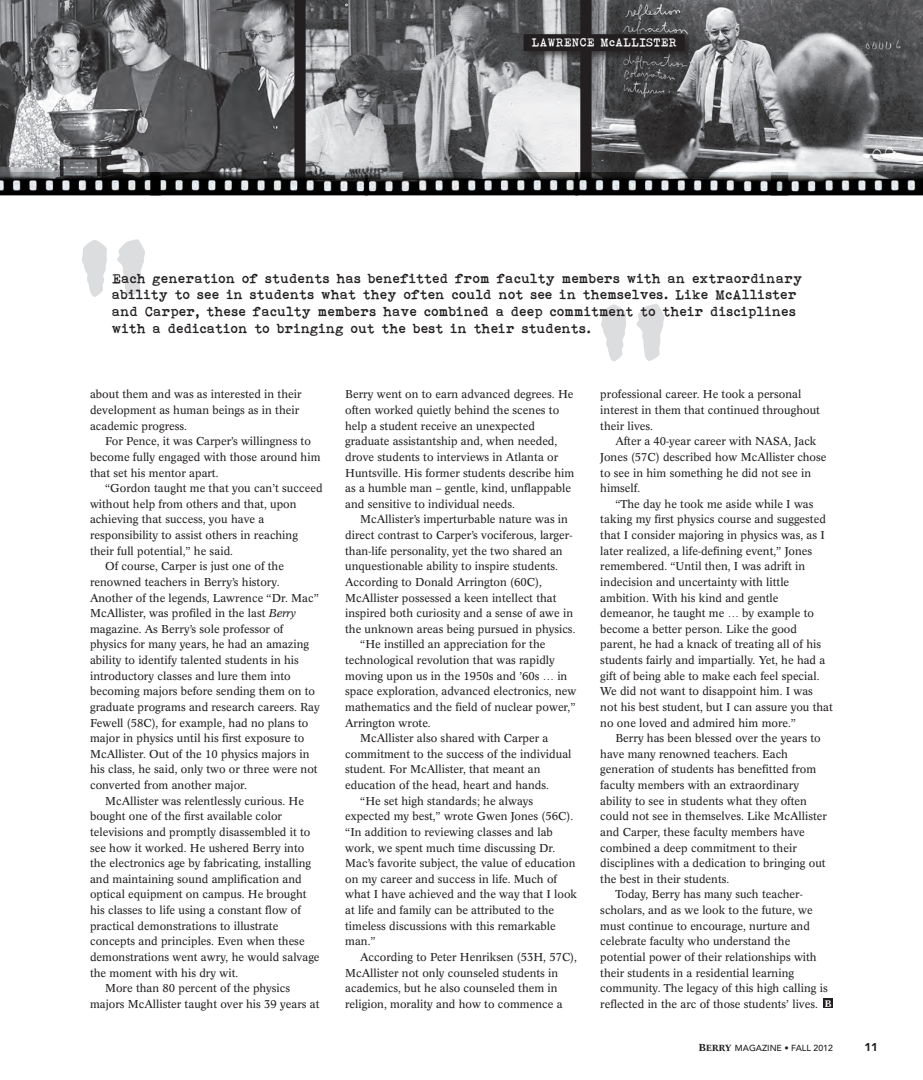
<style>
.page{position:relative;width:923px;height:1080px;background:#fff}
.page>*{position:absolute;margin:0;border:0;box-sizing:border-box;transform-origin:0 0}
.Mag_FeatureBody_ConR{font:173.62px "Bohemian typewriter";color:#dcdddf}
.Mag_FeatureBody_ConR-2{font:13.75px/16.9px "Bohemian typewriter";color:#231f20}
.Mag_FeatureBody_ConR-3{font:11.75px "Bohemian typewriter";color:#fff}
.Mag_FeatureBody_ConR-4{font:11.25px/15.6px "Concorde BQ";color:#231f20}
.t1{font:900 11.25px "Avenir LT Std";color:#231f20}
.t2{font:500 9.38px "Concorde BQ";color:#fff}
.t3{font:500 8.75px "Avenir LT Std";color:#231f20}
.s1{font-style:italic}
.s2{font-family:"Concorde BQ";font-size:10px}
.s3{font-family:"Concorde BQ"}
</style>
<div class="page">
<img style="left:591px;top:0;width:331px;height:173px">
<img style="left:305px;top:0;width:275px;height:173px">
<img style="left:0;top:0;width:294px;height:173px">
<div style="left:294px;top:0;width:11px;height:180px;background:#231f20"></div>
<div style="left:580px;top:0;width:11px;height:180px;background:#231f20"></div>
<img style="left:168px;top:173px;width:189px;height:23px">
<img style="left:0;top:173px;width:168px;height:23px">
<img style="left:357px;top:173px;width:218px;height:23px">
<img style="left:795px;top:173px;width:127px;height:23px">
<div style="left:520px;top:31px;width:175px;height:31px;background:#231f20;opacity:.75"></div>
<div style="left:524px;top:35px;width:160px;height:15px;background:#231f20"></div>
<div style="left:523px;top:34px;width:161px;height:17px;border:1px solid #231f20"></div>
<div style="left:530px;top:35px;width:156px;height:22px;background:#231f20;opacity:.75"></div>
<img style="left:575px;top:173px;width:220px;height:23px">
<div style="left:823px;top:999px;width:9px;height:9px;background:#231f20"></div>
<p class="Mag_FeatureBody_ConR-3" style="left:532px;top:35px;width:147px">LAWRENCE McALLISTER</p>
<p class="Mag_FeatureBody_ConR" style="left:82px;top:227px;width:86px">“</p>
<p class="Mag_FeatureBody_ConR-2" style="left:112px;top:269px;width:692px">Each generation of students has benefitted from faculty members with an extraordinary ability to see in students what they often could not see in themselves. Like McAllister and Carper, these faculty members have combined a deep commitment to their disciplines with a dedication to bringing out the best in their students.</p>
<p class="Mag_FeatureBody_ConR" style="left:601px;top:292px;width:86px">“</p>
<p class="Mag_FeatureBody_ConR-4" style="left:90px;top:387px;width:213px">about them and was as interested in their development as human beings as in their academic progress.</p>
<p class="Mag_FeatureBody_ConR-4" style="left:90px;top:434px;width:232px;text-indent:15px">For Pence, it was Carper’s willingness to become fully engaged with those around him that set his mentor apart.</p>
<p class="Mag_FeatureBody_ConR-4" style="left:90px;top:481px;width:234px;text-indent:15px">“Gordon taught me that you can’t succeed without help from others and that, upon achieving that success, you have a responsibility to assist others in reaching their full potential,” he said.</p>
<p class="Mag_FeatureBody_ConR-4" style="left:90px;top:559px;width:231px;text-indent:15px">Of course, Carper is just one of the renowned teachers in Berry’s history.<br>Another of the legends, Lawrence “Dr. Mac” McAllister, was profiled in the last <span class="s1">Berry </span>magazine. As Berry’s sole professor of physics for many years, he had an amazing ability to identify talented students in his introductory classes and lure them into becoming majors before sending them on to graduate programs and research careers. Ray Fewell (58C), for example, had no plans to major in physics until his first exposure to McAllister. Out of the 10 physics majors in his class, he said, only two or three were not converted from another major.</p>
<p class="Mag_FeatureBody_ConR-4" style="left:90px;top:793px;width:231px;text-indent:15px">McAllister was relentlessly curious. He bought one of the first available color televisions and promptly disassembled it to see how it worked. He ushered Berry into the electronics age by fabricating, installing and maintaining sound amplification and optical equipment on campus. He brought his classes to life using a constant flow of practical demonstrations to illustrate concepts and principles. Even when these demonstrations went awry, he would salvage the moment with his dry wit.</p>
<p class="Mag_FeatureBody_ConR-4" style="left:90px;top:981px;width:231px;text-indent:15px">More than 80 percent of the physics majors McAllister taught over his 39 years at</p>
<p class="Mag_FeatureBody_ConR-4" style="left:345px;top:387px;width:231px">Berry went on to earn advanced degrees. He often worked quietly behind the scenes to help a student receive an unexpected graduate assistantship and, when needed, drove students to interviews in Atlanta or Huntsville. His former students describe him as a humble man – gentle, kind, unflappable and sensitive to individual needs.</p>
<p class="Mag_FeatureBody_ConR-4" style="left:345px;top:512px;width:232px;text-indent:15px">McAllister’s imperturbable nature was in direct contrast to Carper’s vociferous, larger&shy;than-life personality, yet the two shared an unquestionable ability to inspire students.<br>According to Donald Arrington (60C), McAllister possessed a keen intellect that inspired both curiosity and a sense of awe in the unknown areas being pursued in physics.</p>
<p class="Mag_FeatureBody_ConR-4" style="left:345px;top:637px;width:233px;text-indent:15px">“He instilled an appreciation for the technological revolution that was rapidly moving upon us in the 1950s and ’60s … in space exploration, advanced electronics, new mathematics and the field of nuclear power,” Arrington wrote.</p>
<p class="Mag_FeatureBody_ConR-4" style="left:345px;top:731px;width:228px;text-indent:15px">McAllister also shared with Carper a commitment to the success of the individual student. For McAllister, that meant an education of the head, heart and hands.</p>
<p class="Mag_FeatureBody_ConR-4" style="left:345px;top:793px;width:233px;text-indent:15px">“He set high standards; he always expected my best,” wrote Gwen Jones (56C). “In addition to reviewing classes and lab work, we spent much time discussing Dr.<br>Mac’s favorite subject, the value of education on my career and success in life. Much of what I have achieved and the way that I look at life and family can be attributed to the timeless discussions with this remarkable man.”</p>
<p class="Mag_FeatureBody_ConR-4" style="left:345px;top:949px;width:233px;text-indent:15px">According to Peter Henriksen (53H, 57C), McAllister not only counseled students in academics, but he also counseled them in religion, morality and how to commence a</p>
<p class="Mag_FeatureBody_ConR-4" style="left:600px;top:387px;width:221px">professional career. He took a personal interest in them that continued throughout their lives.</p>
<p class="Mag_FeatureBody_ConR-4" style="left:600px;top:434px;width:228px;text-indent:15px">After a 40-year career with NASA, Jack<br>Jones (57C) described how McAllister chose to see in him something he did not see in himself.</p>
<p class="Mag_FeatureBody_ConR-4" style="left:600px;top:496px;width:234px;text-indent:15px">“The day he took me aside while I was taking my first physics course and suggested that I consider majoring in physics was, as I later realized, a life-defining event,” Jones remembered. “Until then, I was adrift in indecision and uncertainty with little ambition. With his kind and gentle demeanor, he taught me … by example to become a better person. Like the good parent, he had a knack of treating all of his students fairly and impartially. Yet, he had a gift of being able to make each feel special.<br>We did not want to disappoint him. I was<br>not his best student, but I can assure you that no one loved and admired him more.”</p>
<p class="Mag_FeatureBody_ConR-4" style="left:600px;top:731px;width:228px;text-indent:15px">Berry has been blessed over the years to have many renowned teachers. Each generation of students has benefitted from faculty members with an extraordinary ability to see in students what they often could not see in themselves. Like McAllister and Carper, these faculty members have combined a deep commitment to their disciplines with a dedication to bringing out the best in their students.</p>
<p class="Mag_FeatureBody_ConR-4" style="left:600px;top:887px;width:229px;text-indent:15px">Today, Berry has many such teacher&shy;scholars, and as we look to the future, we must continue to encourage, nurture and celebrate faculty who understand the potential power of their relationships with their students in a residential learning community. The legacy of this high calling is reflected in the arc of those students’ lives.</p>
<p class="t2" style="left:824px;top:998px;width:8px">B</p>
<p class="t3" style="left:698px;top:1043px;width:136px"><span class="s2">B</span><span class="s3">ERRY</span> MAGAZINE • FALL 2012</p>
<p class="t1" style="left:864px;top:1040px;width:15px">11</p>
</div>
